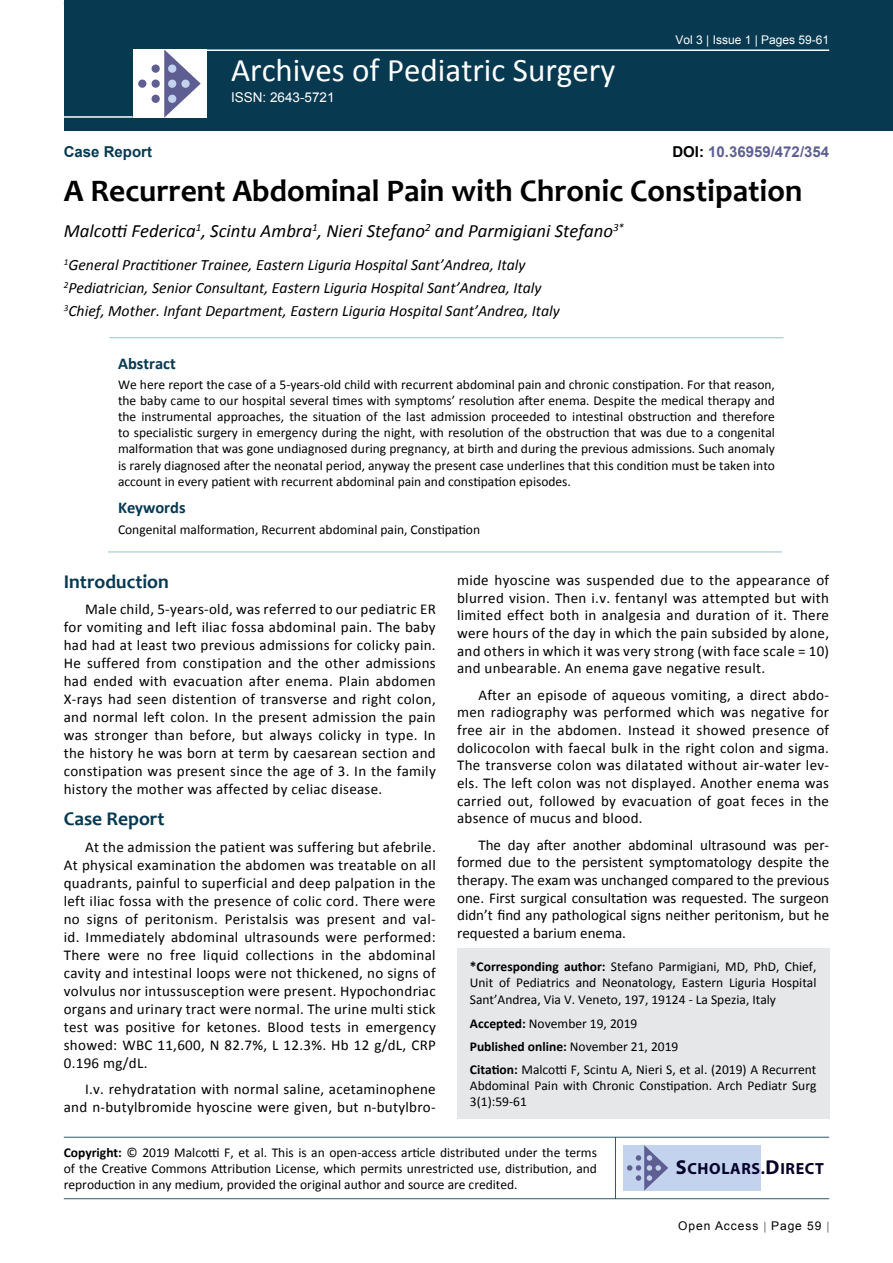
<style>
.page{position:relative;width:893px;height:1263px;background:#fff}
.page>*{position:absolute;margin:0;border:0;box-sizing:border-box;transform-origin:0 0}
.t1{font:33px "Calibri";color:#fff}
.t2{font:700 31.5px "Candara";color:#000}
.t3{font:700 19.5px "Candara";color:#073950}
.t4{font:italic 18.75px "Calibri";color:#000}
.t5{font:700 16.5px "Calibri";color:#073950}
.t6{font:700 16.2px "Myriad Pro";letter-spacing:.04em;color:#050128}
.t7{font:italic 15.75px/23.1px "Calibri";color:#000}
.t8{font:15px/18px "Calibri";letter-spacing:.02em;color:#000;text-align:justify}
.t9{font:700 15px "Arial";color:#5e5f93}
.t10{font:700 15px "Arial";color:#073950}
.t11{font:13.5px/16.2px "Calibri";color:#000;text-align:justify}
.t12{font:13.5px "Arial";color:#fff}
.t13{font:12px "Arial";color:#fff}
.t14{font:12px "Arial";letter-spacing:.08em;color:#000}
.s1{color:#000}
.s2{font-weight:700}
.s3{font-size:20.25px}
</style>
<div class="page">
<div style="left:64px;top:0;width:829px;height:131px;background:#073950"></div>
<div style="left:457px;top:948px;width:372px;height:171px;background:#e6e7e8"></div>
<hr style="left:64px;top:1137px;width:765px;height:1px;background:#073950">
<hr style="left:64px;top:1198px;width:765px;height:1px;background:#073950">
<hr style="left:615px;top:1137px;width:1px;height:62px;background:#073950">
<div style="left:623px;top:1145px;width:138px;height:45px;background:#c3d3ee"></div>
<svg style="left:627px;top:1145px;width:41px;height:45px"></svg>
<hr style="left:204px;top:49px;width:625px;height:2px;background:#fff">
<hr style="left:64px;top:116px;width:69px;height:2px;background:#fff">
<div style="left:133px;top:49px;width:74px;height:69px;background:#fff"></div>
<svg style="left:164px;top:49px;width:37px;height:69px"></svg>
<div style="left:152px;top:65px;width:8px;height:8px;background:#5e5e92;border-radius:50%"></div>
<div style="left:138px;top:80px;width:8px;height:8px;background:#5e5e92;border-radius:50%"></div>
<div style="left:152px;top:80px;width:8px;height:8px;background:#5e5e92;border-radius:50%"></div>
<div style="left:168px;top:80px;width:8px;height:8px;background:#c3d3ee;border-radius:50%"></div>
<div style="left:181px;top:80px;width:9px;height:8px;background:#c3d3ee;border-radius:50%"></div>
<div style="left:168px;top:95px;width:8px;height:8px;background:#c3d3ee;border-radius:50%"></div>
<div style="left:168px;top:65px;width:8px;height:8px;background:#c3d3ee;border-radius:50%"></div>
<div style="left:152px;top:95px;width:8px;height:8px;background:#5e5e92;border-radius:50%"></div>
<hr style="left:109px;top:337px;width:674px;height:1px;background:#98c0d2">
<hr style="left:108px;top:552px;width:674px;height:1px;background:#98c0d2">
<h1 class="t1" style="left:231px;top:49px;width:386px">Archives of Pediatric Surgery</h1>
<p class="t12" style="left:231px;top:88px;width:105px">ISSN: 2643-5721</p>
<p class="t13" style="left:675px;top:32px;width:155px">Vol 3 | Issue 1 | Pages 59-61</p>
<p class="t9" style="left:672px;top:142px;width:158px"><span class="s1">DOI:</span> 10.36959/472/354</p>
<h2 class="t2" style="left:64px;top:171px;width:740px">A Recurrent Abdominal Pain with Chronic Constipation</h2>
<p class="t4" style="left:64px;top:218px;width:562px">Malcotti Federica<sup>1</sup>, Scintu Ambra<sup>1</sup>, Nieri Stefano<sup>2</sup> and Parmigiani Stefano<sup>3*</sup></p>
<p class="t7" style="left:64px;top:252px;width:498px"><sup>1</sup>General Practitioner Trainee, Eastern Liguria Hospital Sant’Andrea, Italy<br><sup>2</sup>Pediatrician, Senior Consultant, Eastern Liguria Hospital Sant’Andrea, Italy<br><sup>3</sup>Chief, Mother. Infant Department, Eastern Liguria Hospital Sant’Andrea, Italy</p>
<p class="t10" style="left:64px;top:142px;width:90px">Case Report</p>
<p class="t5" style="left:118px;top:353px;width:59px">Abstract</p>
<p class="t11" style="left:118px;top:376px;width:658px">We here report the case of a 5-years-old child with recurrent abdominal pain and chronic constipation. For that reason, the baby came to our hospital several times with symptoms’ resolution after enema. Despite the medical therapy and the instrumental approaches, the situation of the last admission proceeded to intestinal obstruction and therefore to specialistic surgery in emergency during the night, with resolution of the obstruction that was due to a congenital malformation that was gone undiagnosed during pregnancy, at birth and during the previous admissions. Such anomaly is rarely diagnosed after the neonatal period, anyway the present case underlines that this condition must be taken into account in every patient with recurrent abdominal pain and constipation episodes.</p>
<p class="t5" style="left:118px;top:497px;width:69px">Keywords</p>
<p class="t11" style="left:118px;top:521px;width:364px">Congenital malformation, Recurrent abdominal pain, Constipation</p>
<p class="t8" style="left:457px;top:571px;width:374px">mide hyoscine was suspended due to the appearance of blurred vision. Then i.v. fentanyl was attempted but with limited effect both in analgesia and duration of it. There were hours of the day in which the pain subsided by alone, and others in which it was very strong (with face scale = 10) and unbearable. An enema gave negative result.</p>
<p class="t8" style="left:457px;top:686px;width:374px;text-indent:21px">After an episode of aqueous vomiting, a direct abdo&shy;men radiography was performed which was negative for free air in the abdomen. Instead it showed presence of dolicocolon with faecal bulk in the right colon and sigma.<br>The transverse colon was dilatated without air-water lev&shy;els. The left colon was not displayed. Another enema was carried out, followed by evacuation of goat feces in the absence of mucus and blood.</p>
<p class="t8" style="left:457px;top:836px;width:374px;text-indent:21px">The day after another abdominal ultrasound was per&shy;formed due to the persistent symptomatology despite the therapy. The exam was unchanged compared to the previous one. First surgical consultation was requested. The surgeon didn’t find any pathological signs neither peritonism, but he requested a barium enema.</p>
<h3 class="t3" style="left:64px;top:569px;width:107px">Introduction</h3>
<p class="t8" style="left:64px;top:600px;width:374px;text-indent:21px">Male child, 5-years-old, was referred to our pediatric ER for vomiting and left iliac fossa abdominal pain. The baby had had at least two previous admissions for colicky pain.<br>He suffered from constipation and the other admissions had ended with evacuation after enema. Plain abdomen X-rays had seen distention of transverse and right colon, and normal left colon. In the present admission the pain was stronger than before, but always colicky in type. In the history he was born at term by caesarean section and constipation was present since the age of 3. In the family history the mother was affected by celiac disease.</p>
<h3 class="t3" style="left:64px;top:807px;width:102px">Case Report</h3>
<p class="t8" style="left:64px;top:838px;width:374px;text-indent:21px">At the admission the patient was suffering but afebrile.<br>At physical examination the abdomen was treatable on all quadrants, painful to superficial and deep palpation in the left iliac fossa with the presence of colic cord. There were no signs of peritonism. Peristalsis was present and val&shy;id. Immediately abdominal ultrasounds were performed:<br>There were no free liquid collections in the abdominal cavity and intestinal loops were not thickened, no signs of volvulus nor intussusception were present. Hypochondriac organs and urinary tract were normal. The urine multi stick test was positive for ketones. Blood tests in emergency showed: WBC 11,600, N 82.7%, L 12.3%. Hb 12 g/dL, CRP 0.196 mg/dL.</p>
<p class="t8" style="left:64px;top:1080px;width:373px;text-align:right">I.v. rehydratation with normal saline, acetaminophene and n-butylbromide hyoscine were given, but n-butylbro-</p>
<p class="t11" style="left:470px;top:959px;width:348px"><span class="s2">*Corresponding author:</span> Stefano Parmigiani, MD, PhD, Chief, Unit of Pediatrics and Neonatology, Eastern Liguria Hospital Sant’Andrea, Via V. Veneto, 197, 19124 - La Spezia, Italy</p>
<p class="t11" style="left:470px;top:1011px;width:348px;line-height:23px;text-align:left"><span class="s2">Accepted:</span> November 19, 2019<br><span class="s2">Published online:</span> November 21, 2019<br><span class="s2">Citation:</span> Malcotti F, Scintu A, Nieri S, et al. (2019) A Recurrent</p>
<p class="t11" style="left:470px;top:1077px;width:348px">Abdominal Pain with Chronic Constipation. Arch Pediatr Surg<br>3(1):59-61</p>
<p class="t11" style="left:64px;top:1144px;width:535px"><span class="s2">Copyright:</span> © 2019 Malcotti F, et al. This is an open-access article distributed under the terms of the Creative Commons Attribution License, which permits unrestricted use, distribution, and reproduction in any medium, provided the original author and source are credited.</p>
<p class="t6" style="left:676px;top:1158px;width:150px"><span class="s3">S</span>CHOLARS.<span class="s3">D</span>IRECT</p>
<p class="t14" style="left:678px;top:1218px;width:145px">Open Access Page 59</p>
</div>
